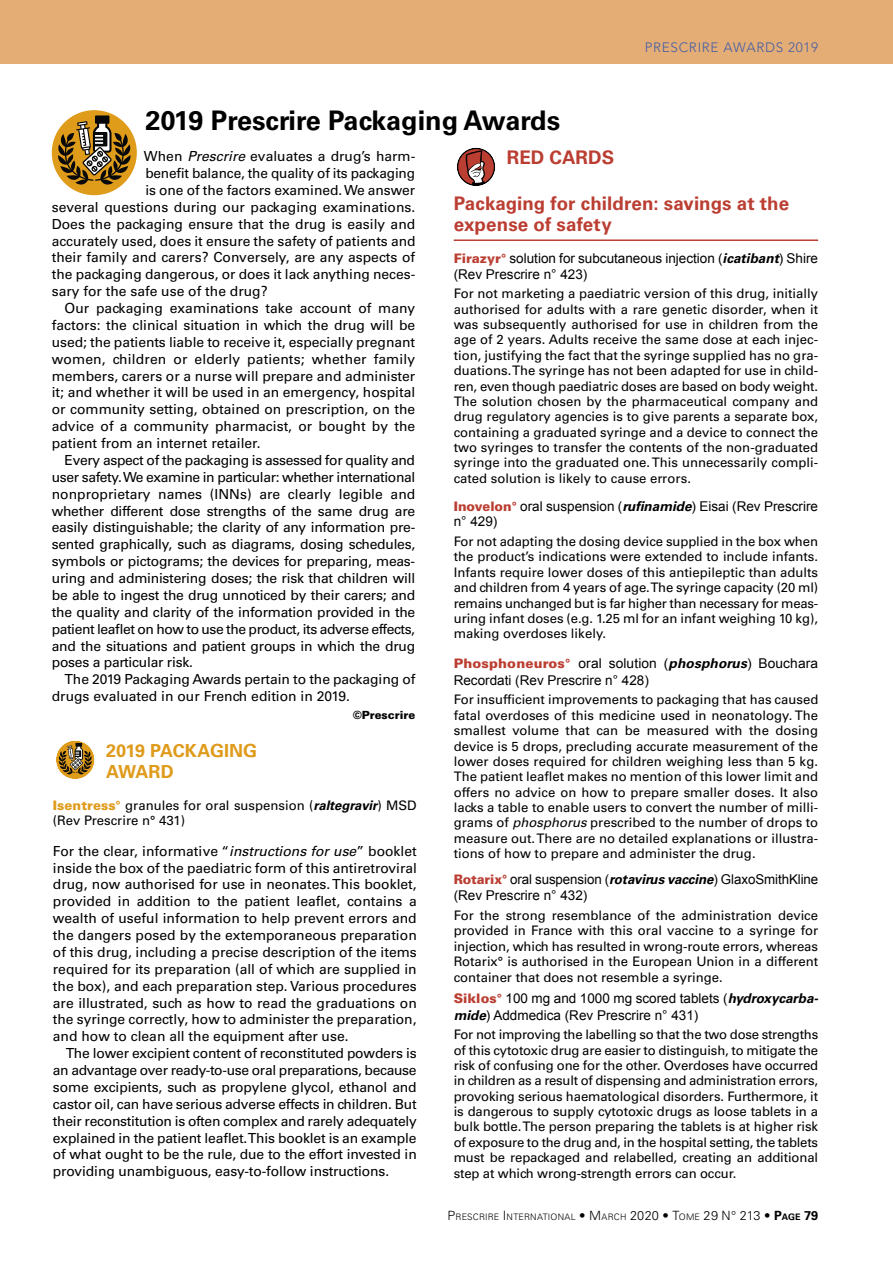
<style>
.page{position:relative;width:893px;height:1263px;background:#fff}
.page>*{position:absolute;margin:0;border:0;box-sizing:border-box;transform-origin:0 0}
.t1{font:700 27px "Univers LT Std";color:#000}
.t2{font:700 18.75px/21px "Univers LT Std";letter-spacing:.005em;color:#bb3e32}
.t3{font:700 18px/21px "Univers LT Std";letter-spacing:-.005em;color:#df9b1b}
.t4{font:13.8px/16.8px "Univers LT Std";letter-spacing:-.005em;color:#000;text-align:justify}
.t5{font:13.8px "Univers LT Std";letter-spacing:-.025em;color:#000}
.t6{font:13.8px "Univers LT Std";letter-spacing:-.03em;color:#000}
.t7{font:13.5px/16.8px "Arial";color:#000}
.t8{font:300 13.5px "Avenir LT Std";letter-spacing:.05em;color:#435ea5}
.t9{font:13.2px/15.3px "Univers LT Std";color:#000;text-align:justify}
.t10{font:900 11.25px "Univers LT Std";color:#000}
.t11{font:300 8.85px "Univers LT Std";letter-spacing:.02em;color:#000}
.s1{font-style:italic}
.s2{font-weight:900;color:#df9b1b}
.s3{font-weight:700;font-style:italic}
.s4{font-family:"Univers LT Std";font-weight:900;font-size:13.2px;color:#bb3e32}
.s5{font-family:"Univers LT Std";font-weight:700;font-style:italic}
.s6{font-size:12.75px}
.s7{font-weight:700;font-size:12.75px}
.s8{font-weight:700}
</style>
<div class="page">
<div style="left:0;top:0;width:893px;height:64px;background:#e5ad76"></div>
<div style="left:52px;top:110px;width:85px;height:85px;background:#df9b1a;border-radius:50%"></div>
<svg style="left:58px;top:115px;width:73px;height:70px"></svg>
<svg style="left:56px;top:740px;width:39px;height:39px"></svg>
<svg style="left:59px;top:743px;width:33px;height:31px"></svg>
<div style="left:53px;top:737px;width:45px;height:45px;border:3px solid #fff;border-radius:50%"></div>
<hr style="left:454px;top:239px;width:364px;height:2px;background:#bb3e32">
<svg style="left:458px;top:149px;width:36px;height:36px"></svg>
<div style="left:454px;top:145px;width:44px;height:44px;border:3px solid #fff;border-radius:50%"></div>
<p class="t8" style="left:645px;top:40px;width:175px">PRESCRIRE AWARDS 2019</p>
<h1 class="t1" style="left:145px;top:105px;width:416px">2019 Prescrire Packaging Awards</h1>
<p class="t4" style="left:144px;top:148px;width:273px">When <span class="s1">Prescrire</span> evaluates a drug’s harm-</p>
<p class="t4" style="left:145px;top:165px;width:271px">benefit balance, the quality of its packaging</p>
<p class="t4" style="left:145px;top:182px;width:271px">is one of the factors examined. We answer</p>
<p class="t4" style="left:52px;top:199px;width:365px">several questions during our packaging examinations.</p>
<p class="t4" style="left:52px;top:215px;width:365px">Does the packaging ensure that the drug is easily and</p>
<p class="t4" style="left:52px;top:232px;width:365px">accurately used, does it ensure the safety of patients and</p>
<p class="t4" style="left:52px;top:249px;width:365px">their family and carers? Conversely, are any aspects of</p>
<p class="t4" style="left:52px;top:266px;width:365px">the packaging dangerous, or does it lack anything neces-</p>
<p class="t4" style="left:52px;top:283px;width:217px">sary for the safe use of the drug?</p>
<p class="t4" style="left:65px;top:300px;width:352px">Our packaging examinations take account of many</p>
<p class="t4" style="left:52px;top:317px;width:365px">factors: the clinical situation in which the drug will be</p>
<p class="t4" style="left:52px;top:334px;width:365px">used; the patients liable to receive it, especially pregnant</p>
<p class="t4" style="left:52px;top:350px;width:365px">women, children or elderly patients; whether family</p>
<p class="t4" style="left:52px;top:367px;width:365px">members, carers or a nurse will prepare and administer</p>
<p class="t4" style="left:52px;top:384px;width:365px">it; and whether it will be used in an emergency, hospital</p>
<p class="t4" style="left:52px;top:401px;width:365px">or community setting, obtained on prescription, on the</p>
<p class="t4" style="left:52px;top:418px;width:365px">advice of a community pharmacist, or bought by the</p>
<p class="t4" style="left:52px;top:435px;width:210px">patient from an internet retailer.</p>
<p class="t4" style="left:65px;top:452px;width:352px">Every aspect of the packaging is assessed for quality and</p>
<p class="t5" style="left:52px;top:469px;width:365px">user safety. We examine in particular: whether international</p>
<p class="t4" style="left:52px;top:485px;width:365px">nonproprietary names (INNs) are clearly legible and</p>
<p class="t4" style="left:52px;top:502px;width:365px">whether different dose strengths of the same drug are</p>
<p class="t4" style="left:52px;top:519px;width:365px">easily distinguishable; the clarity of any information pre-</p>
<p class="t4" style="left:52px;top:536px;width:365px">sented graphically, such as diagrams, dosing schedules,</p>
<p class="t4" style="left:52px;top:553px;width:365px">symbols or pictograms; the devices for preparing, meas-</p>
<p class="t4" style="left:52px;top:570px;width:365px">uring and administering doses; the risk that children will</p>
<p class="t4" style="left:52px;top:587px;width:365px">be able to ingest the drug unnoticed by their carers; and</p>
<p class="t4" style="left:52px;top:604px;width:365px">the quality and clarity of the information provided in the</p>
<p class="t6" style="left:52px;top:621px;width:365px">patient leaflet on how to use the product, its adverse effects,</p>
<p class="t4" style="left:52px;top:637px;width:365px">and the situations and patient groups in which the drug</p>
<p class="t4" style="left:52px;top:654px;width:143px">poses a particular risk.</p>
<p class="t4" style="left:65px;top:671px;width:352px">The 2019 Packaging Awards pertain to the packaging of</p>
<p class="t4" style="left:52px;top:688px;width:300px">drugs evaluated in our French edition in 2019.</p>
<p class="t10" style="left:353px;top:708px;width:64px">©Prescrire</p>
<h3 class="t3" style="left:106px;top:740px;width:153px">2019 PACKAGING<br>AWARD</h3>
<p class="t9" style="left:53px;top:798px;width:365px"><span class="s2">Isentress°</span> granules for oral suspension (<span class="s3">raltegravir</span>) MSD (Rev Prescrire n° 431)</p>
<p class="t4" style="left:53px;top:842px;width:366px">For the clear, informative “<span class="s1">instructions for use</span>” booklet inside the box of the paediatric form of this antiretroviral drug, now authorised for use in neonates. This booklet, provided in addition to the patient leaflet, contains a wealth of useful information to help prevent errors and the dangers posed by the extemporaneous preparation of this drug, including a precise description of the items required for its preparation (all of which are supplied in the box), and each preparation step. Various procedures are illustrated, such as how to read the graduations on the syringe correctly, how to administer the preparation, and how to clean all the equipment after use.</p>
<p class="t4" style="left:53px;top:1045px;width:365px;text-indent:13px">The lower excipient content of reconstituted powders is an advantage over ready-to-use oral preparations, because some excipients, such as propylene glycol, ethanol and castor oil, can have serious adverse effects in children. But their reconstitution is often complex and rarely adequately explained in the patient leaflet. This booklet is an example of what ought to be the rule, due to the effort invested in providing unambiguous, easy-to-follow instructions.</p>
<h2 class="t2" style="left:507px;top:147px;width:109px">RED CARDS</h2>
<h2 class="t2" style="left:454px;top:193px;width:337px">Packaging for children: savings at the expense of safety</h2>
<p class="t7" style="left:454px;top:251px;width:366px;line-height:15.5px"><span class="s4">Firazyr°</span> solution for subcutaneous injection (<span class="s5">icatibant</span>) Shire (Rev Prescrire n° 423)</p>
<p class="t9" style="left:454px;top:286px;width:366px">For not marketing a paediatric version of this drug, initially authorised for adults with a rare genetic disorder, when it was subsequently authorised for use in children from the age of 2 years. Adults receive the same dose at each injec&shy;tion, justifying the fact that the syringe supplied has no gra&shy;duations. The syringe has not been adapted for use in child&shy;ren, even though paediatric doses are based on body weight.<br>The solution chosen by the pharmaceutical company and drug regulatory agencies is to give parents a separate box, containing a graduated syringe and a device to connect the two syringes to transfer the contents of the non-graduated syringe into the graduated one. This unnecessarily compli&shy;cated solution is likely to cause errors.</p>
<p class="t7" style="left:454px;top:499px;width:366px;line-height:15.5px"><span class="s4">Inovelon°</span> oral suspension (<span class="s5">rufinamide</span>) Eisai (Rev Prescrire n° 429)</p>
<p class="t9" style="left:454px;top:534px;width:366px">For not adapting the dosing device supplied in the box when the product’s indications were extended to include infants.<br>Infants require lower doses of this antiepileptic than adults and children from 4 years of age. The syringe capacity (20 ml) remains unchanged but is far higher than necessary for meas&shy;uring infant doses (e.g. 1.25 ml for an infant weighing 10 kg), making overdoses likely.</p>
<p class="t7" style="left:454px;top:655px;width:366px"><span class="s4">Phosphoneuros°</span> oral solution (<span class="s5">phosphorus</span>) Bouchara<br>Recordati (Rev Prescrire n° 428)</p>
<p class="t9" style="left:454px;top:692px;width:366px">For insufficient improvements to packaging that has caused fatal overdoses of this medicine used in neonatology. The smallest volume that can be measured with the dosing device is 5 drops, precluding accurate measurement of the lower doses required for children weighing less than 5 kg.<br>The patient leaflet makes no mention of this lower limit and offers no advice on how to prepare smaller doses. It also lacks a table to enable users to convert the number of milli&shy;grams of <span class="s1">phosphorus</span> prescribed to the number of drops to measure out. There are no detailed explanations or illustra&shy;tions of how to prepare and administer the drug.</p>
<p class="t7" style="left:454px;top:870px;width:366px"><span class="s4">Rotarix°</span> oral suspension (<span class="s5">rotavirus vaccine</span>) GlaxoSmithKline (Rev Prescrire n° 432)</p>
<p class="t9" style="left:454px;top:908px;width:366px">For the strong resemblance of the administration device provided in France with this oral vaccine to a syringe for injection, which has resulted in wrong-route errors, whereas Rotarix° is authorised in the European Union in a different container that does not resemble a syringe.</p>
<p class="t7" style="left:454px;top:990px;width:366px"><span class="s4">Siklos°</span> 100 mg and 1000 mg scored tablets (<span class="s5">hydroxycarba&shy;mide</span>) Addmedica (Rev Prescrire n° 431)</p>
<p class="t9" style="left:454px;top:1027px;width:366px">For not improving the labelling so that the two dose strengths of this cytotoxic drug are easier to distinguish, to mitigate the risk of confusing one for the other. Overdoses have occurred in children as a result of dispensing and administration errors, provoking serious haematological disorders. Furthermore, it is dangerous to supply cytotoxic drugs as loose tablets in a bulk bottle. The person preparing the tablets is at higher risk of exposure to the drug and, in the hospital setting, the tablets must be repackaged and relabelled, creating an additional step at which wrong-strength errors can occur.</p>
<p class="t11" style="left:448px;top:1212px;width:372px"><span class="s6">P</span>RESCRIRE <span class="s6">I</span> NTERNATIONAL <span class="s6">• M</span>ARCH <span class="s6">2020 • T</span>OM E <span class="s6">29 N° 213 •</span> <span class="s7">P</span><span class="s8">age</span> <span class="s7">79</span></p>
</div>
